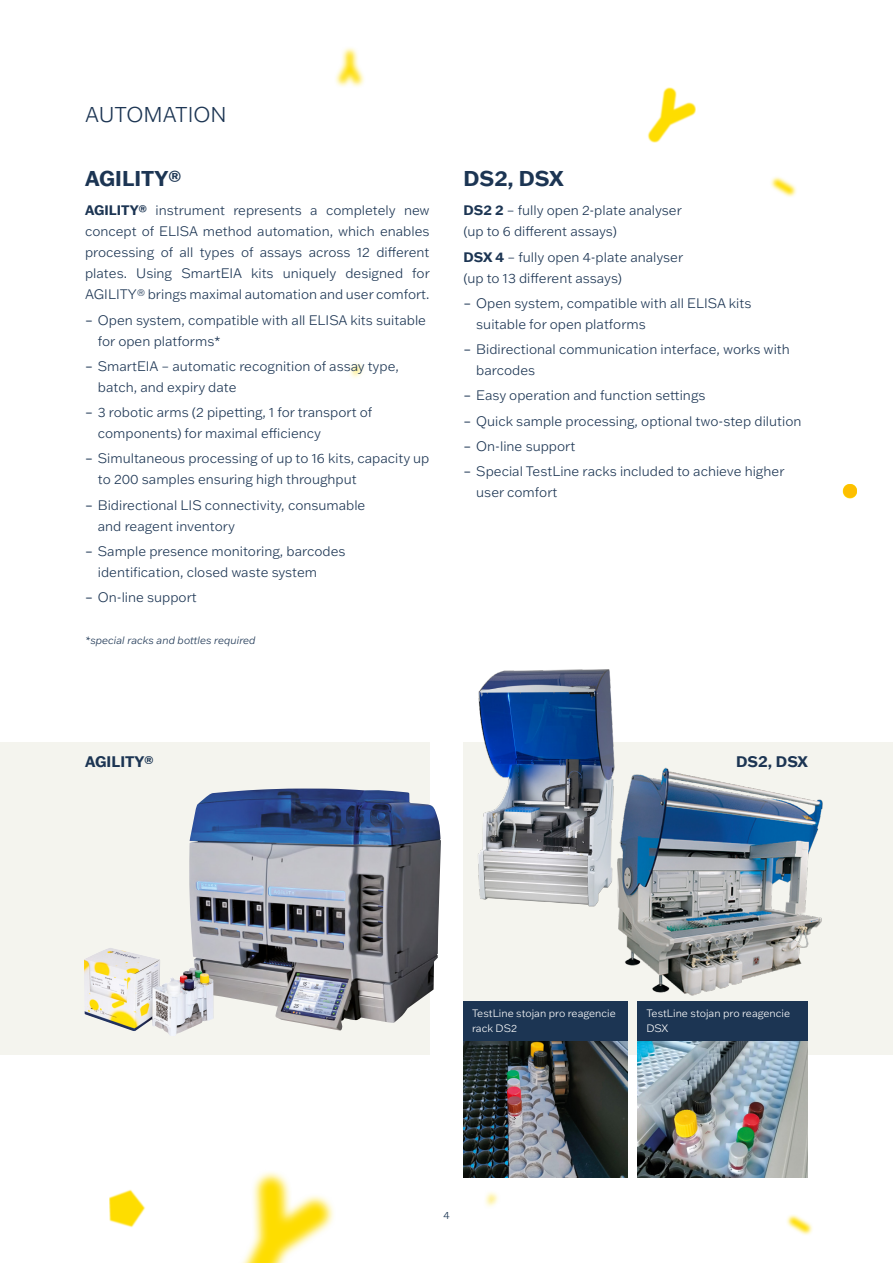
<style>
.page{position:relative;width:893px;height:1263px;background:#fff}
.page>*{position:absolute;margin:0;border:0;box-sizing:border-box;transform-origin:0 0}
.t1{font:700 21px "Franklin Gothic ATF";color:#1c3553}
.t2{font:300 21px "Franklin Gothic ATF";color:#1c3553}
.t3{font:700 15px "Franklin Gothic ATF";color:#1c3553}
.t4{font:300 13.5px/21px "Franklin Gothic ATF";color:#1c3553}
.t5{font:300 10.5px/15px "Franklin Gothic ATF";color:#fff}
.t6{font:italic 300 10.5px "Franklin Gothic ATF";color:#1c3553}
.t7{font:300 10.5px "Franklin Gothic ATF";color:#1c3553}
.s1{font-weight:700}
.s2{font-weight:400}
</style>
<div class="page">
<svg style="left:648px;top:88px;width:48px;height:54px"></svg>
<svg style="left:257px;top:1172px;width:77px;height:54px"></svg>
<svg style="left:242px;top:1178px;width:87px;height:85px"></svg>
<svg style="left:843px;top:484px;width:14px;height:14px"></svg>
<div style="left:843px;top:484px;width:14px;height:14px;background:#fdbf00;border-radius:50%"></div>
<svg style="left:335px;top:47px;width:29px;height:40px"></svg>
<svg style="left:339px;top:52px;width:21px;height:31px"></svg>
<svg style="left:109px;top:1189px;width:36px;height:38px"></svg>
<svg style="left:110px;top:1191px;width:34px;height:35px"></svg>
<svg style="left:771px;top:177px;width:26px;height:20px"></svg>
<svg style="left:773px;top:179px;width:20px;height:15px"></svg>
<svg style="left:787px;top:1215px;width:26px;height:20px"></svg>
<svg style="left:789px;top:1217px;width:20px;height:15px"></svg>
<svg style="left:485px;top:1192px;width:13px;height:15px"></svg>
<svg style="left:489px;top:1194px;width:7px;height:10px"></svg>
<svg style="left:350px;top:363px;width:13px;height:15px"></svg>
<svg style="left:353px;top:366px;width:7px;height:9px"></svg>
<div style="left:0;top:742px;width:429px;height:312px;background:#f4f4ee"></div>
<div style="left:464px;top:742px;width:429px;height:312px;background:#f4f4ee"></div>
<img style="left:189px;top:788px;width:252px;height:242px">
<img style="left:463px;top:669px;width:149px;height:286px">
<img style="left:84px;top:948px;width:129px;height:88px">
<img style="left:608px;top:711px;width:215px;height:333px">
<img style="left:463px;top:1037px;width:165px;height:141px">
<div style="left:464px;top:1001px;width:164px;height:40px;background:#1c3553"></div>
<img style="left:638px;top:1041px;width:170px;height:137px">
<div style="left:638px;top:1001px;width:170px;height:40px;background:#1c3553"></div>
<h1 class="t2" style="left:85px;top:101px;width:143px">AUTOMATION</h1>
<h1 class="t1" style="left:85px;top:164px;width:98px">AGILITY®</h1>
<p class="t4" style="left:85px;top:200px;width:346px;text-align:justify"><span class="s1">AGILITY®</span> instrument represents a completely new concept of ELISA method automation, which enables processing of all types of assays across 12 different plates. Using SmartEIA kits uniquely designed for AGILITY® brings maximal automation and user comfort.</p>
<p class="t4" style="left:98px;top:309px;width:330px;text-indent:-13px"><span class="s2">–</span> Open system, compatible with all ELISA kits suitable for open platforms*</p>
<p class="t4" style="left:98px;top:355px;width:303px;text-indent:-13px"><span class="s2">–</span> SmartEIA – automatic recognition of assay type, batch, and expiry date</p>
<p class="t4" style="left:98px;top:402px;width:276px;text-indent:-13px"><span class="s2">–</span> 3 robotic arms (2 pipetting, 1 for transport of components) for maximal efficiency</p>
<p class="t4" style="left:98px;top:448px;width:333px;text-indent:-13px"><span class="s2">–</span> Simultaneous processing of up to 16 kits, capacity up to 200 samples ensuring high throughput</p>
<p class="t4" style="left:98px;top:494px;width:269px;text-indent:-13px"><span class="s2">–</span> Bidirectional LIS connectivity, consumable and reagent inventory</p>
<p class="t4" style="left:98px;top:540px;width:249px;text-indent:-13px"><span class="s2">–</span> Sample presence monitoring, barcodes identification, closed waste system</p>
<p class="t4" style="left:85px;top:587px;width:113px"><span class="s2">–</span> On-line support</p>
<p class="t6" style="left:85px;top:633px;width:172px">*special racks and bottles required</p>
<h1 class="t1" style="left:464px;top:164px;width:102px">DS2, DSX</h1>
<p class="t4" style="left:464px;top:200px;width:220px"><span class="s1">DS2 2</span> – fully open 2-plate analyser (up to 6 different assays)</p>
<p class="t4" style="left:464px;top:246px;width:221px"><span class="s1">DSX 4</span> – fully open 4-plate analyser (up to 13 different assays)</p>
<p class="t4" style="left:476px;top:292px;width:277px;text-indent:-13px"><span class="s2">–</span> Open system, compatible with all ELISA kits suitable for open platforms</p>
<p class="t4" style="left:476px;top:338px;width:315px;text-indent:-13px"><span class="s2">–</span> Bidirectional communication interface, works with barcodes</p>
<p class="t4" style="left:464px;top:385px;width:244px"><span class="s2">–</span> Easy operation and function settings</p>
<p class="t4" style="left:464px;top:410px;width:339px"><span class="s2">–</span> Quick sample processing, optional two-step dilution</p>
<p class="t4" style="left:464px;top:435px;width:113px"><span class="s2">–</span> On-line support</p>
<p class="t4" style="left:476px;top:461px;width:310px;text-indent:-13px"><span class="s2">–</span> Special TestLine racks included to achieve higher user comfort</p>
<p class="t3" style="left:85px;top:752px;width:70px">AGILITY®</p>
<p class="t3" style="left:736px;top:752px;width:73px">DS2, DSX</p>
<p class="t5" style="left:472px;top:1006px;width:145px">TestLine stojan pro reagencie rack DS2</p>
<p class="t5" style="left:646px;top:1006px;width:145px">TestLine stojan pro reagencie<br>DSX</p>
<p class="t7" style="left:443px;top:1208px;width:8px">4</p>
</div>
